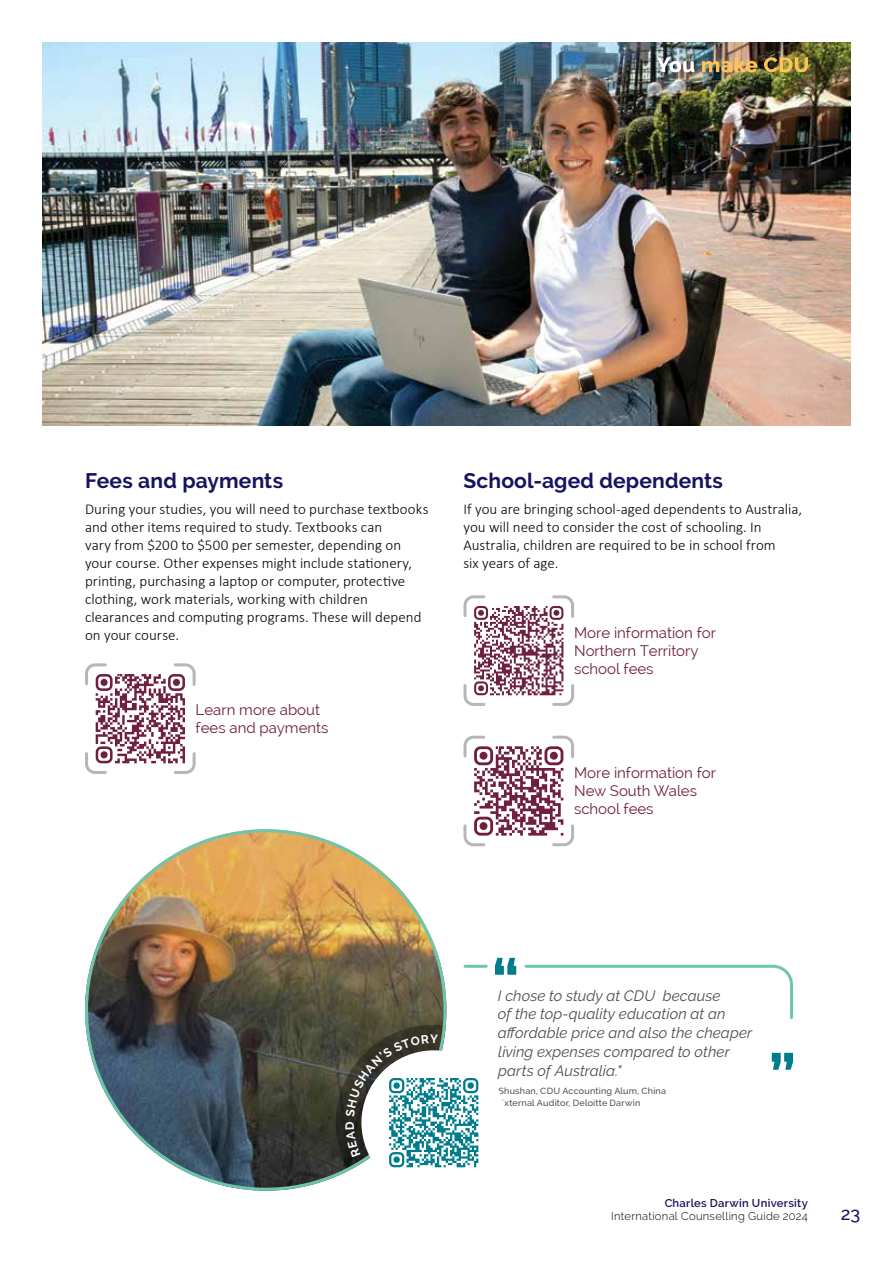
<style>
.page{position:relative;width:893px;height:1263px;background:#fff}
.page>*{position:absolute;margin:0;border:0;box-sizing:border-box;transform-origin:0 0}
.t1{font:700 21px "Raleway";letter-spacing:.01em;color:#16135f}
.t2{font:500 18px "Raleway";color:#16135f}
.t3{font:300 15px/18px "Calibri";color:#000}
.t4{font:italic 15px/18.8px "Raleway";letter-spacing:.005em;color:#4d4d4f}
.t5{font:15px/18px "Raleway";color:#6f203f}
.t6{font:300 11.25px "Raleway";letter-spacing:.025em;color:#000}
.t7{font:600 11.25px "Raleway";letter-spacing:.025em;color:#16135f}
.t8{font:500 9px/12px "Raleway";letter-spacing:.02em;color:#4d4d4f}
</style>
<div class="page">
<img style="left:43px;top:43px;width:807px;height:382px">
<img style="left:85px;top:829px;width:361px;height:362px;border-radius:181px">
<svg style="left:772px;top:1053px;width:21px;height:17px"></svg>
<svg style="left:524px;top:964px;width:269px;height:56px"></svg>
<svg style="left:495px;top:958px;width:21px;height:17px"></svg>
<hr style="left:465px;top:965px;width:21px;height:3px;background:#6ec6aa">
<svg style="left:85px;top:663px;width:111px;height:111px"></svg>
<svg style="left:463px;top:595px;width:111px;height:111px"></svg>
<svg style="left:463px;top:735px;width:111px;height:112px"></svg>
<svg style="left:657px;top:57px;width:37px;height:15px"></svg>
<svg style="left:702px;top:57px;width:55px;height:15px"></svg>
<svg style="left:764px;top:57px;width:44px;height:15px"></svg>
<svg style="left:336px;top:1025px;width:142px;height:152px"></svg>
<h1 class="t1" style="left:85px;top:468px;width:200px">Fees and payments</h1>
<p class="t3" style="left:85px;top:500px;width:345px">During your studies, you will need to purchase textbooks and other items required to study. Textbooks can<br>vary from $200 to $500 per semester, depending on your course. Other expenses might include stationery, printing, purchasing a laptop or computer, protective clothing, work materials, working with children clearances and computing programs. These will depend on your course.</p>
<p class="t5" style="left:196px;top:700px;width:134px">Learn more about fees and payments</p>
<h1 class="t1" style="left:463px;top:468px;width:261px">School-aged dependents</h1>
<p class="t3" style="left:463px;top:500px;width:340px">If you are bringing school-aged dependents to Australia, you will need to consider the cost of schooling. In Australia, children are required to be in school from<br>six years of age.</p>
<p class="t5" style="left:574px;top:623px;width:143px">More information for<br>Northern Territory school fees</p>
<p class="t5" style="left:574px;top:763px;width:143px">More information for<br>New South Wales school fees</p>
<p class="t4" style="left:498px;top:986px;width:256px">I chose to study at CDU because<br>of the top-quality education at an affordable price and also the cheaper living expenses compared to other parts of Australia."</p>
<p class="t8" style="left:498px;top:1085px;width:169px">Shushan, CDU Accounting Alum, China<br>External Auditor, Deloitte Darwin</p>
<p class="t7" style="left:665px;top:1196px;width:145px">Charles Darwin University</p>
<p class="t6" style="left:611px;top:1210px;width:198px">International Counselling Guide 2024</p>
<p class="t2" style="left:841px;top:1204px;width:21px">23</p>
</div>
